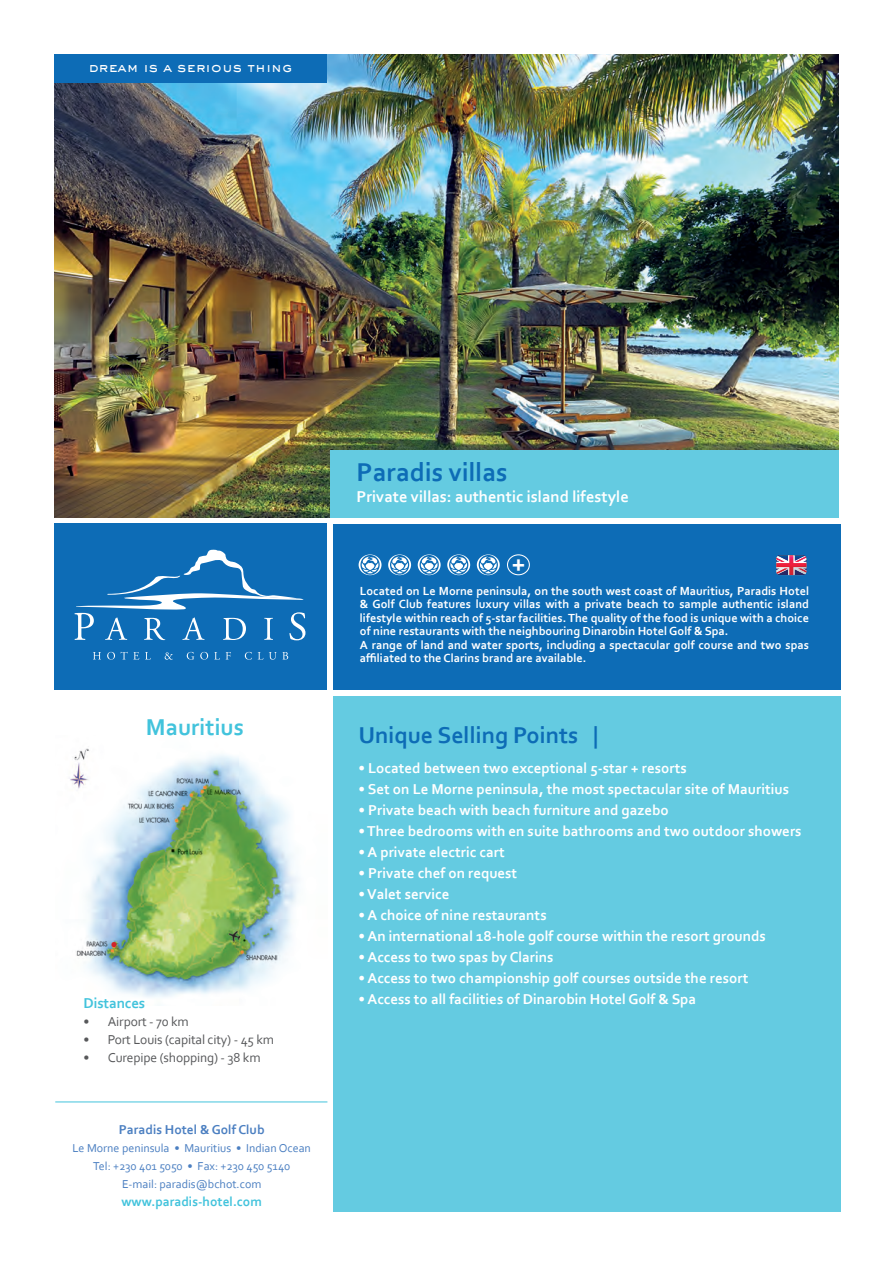
<style>
.page{position:relative;width:893px;height:1263px;background:#fff}
.page>*{position:absolute;margin:0;border:0;box-sizing:border-box;transform-origin:0 0}
.t1{font:700 27px "Corbel";color:#0d6cb6}
.t2{font:700 26.85px "Corbel";color:#fff}
.t3{font:700 24px "Corbel";color:#0d6cb6}
.t4{font:700 24px "Corbel";color:#42c3dc}
.t5{font:700 16.5px "Corbel";color:#fff}
.t6{font:16.5px "Corbel";color:#d1232a}
.t7{font:700 15px "Corbel";color:#fff}
.t8{font:700 15px "Corbel";letter-spacing:-.01em;color:#42c3dc}
.t9{font:13.5px "Corbel";letter-spacing:-.01em;color:#57585a}
.t10{font:700 13.5px "Corbel";color:#4b7fc1}
.t11{font:700 13.5px "Corbel";color:#42c3dc}
.t12{font:500 13.5px "Sackers Gothic";color:#fff}
.t13{font:700 12.3px/13.5px "Corbel";color:#fff}
.t14{font:12px/18px "Corbel";color:#4b7fc1;text-align:center}
</style>
<div class="page">
<img style="left:54px;top:54px;width:784px;height:464px">
<div style="left:331px;top:450px;width:508px;height:68px;background:#64cbe1"></div>
<div style="left:333px;top:696px;width:507px;height:515px;background:#64cbe1"></div>
<div style="left:333px;top:524px;width:507px;height:166px;background:#0d6cb6"></div>
<svg style="left:776px;top:555px;width:31px;height:21px"></svg>
<img style="left:777px;top:556px;width:29px;height:10px">
<div style="left:54px;top:54px;width:272px;height:29px;background:#0d6cb6"></div>
<div style="left:54px;top:524px;width:272px;height:166px;background:#0d6cb6"></div>
<svg style="left:93px;top:652px;width:8px;height:7px"></svg>
<svg style="left:107px;top:652px;width:32px;height:8px"></svg>
<svg style="left:165px;top:652px;width:8px;height:8px"></svg>
<svg style="left:187px;top:652px;width:7px;height:8px"></svg>
<svg style="left:200px;top:652px;width:8px;height:8px"></svg>
<svg style="left:214px;top:652px;width:6px;height:7px"></svg>
<svg style="left:226px;top:652px;width:5px;height:7px"></svg>
<svg style="left:245px;top:652px;width:7px;height:8px"></svg>
<svg style="left:258px;top:652px;width:5px;height:7px"></svg>
<svg style="left:269px;top:652px;width:19px;height:8px"></svg>
<svg style="left:74px;top:549px;width:232px;height:91px"></svg>
<img style="left:70px;top:748px;width:229px;height:250px">
<hr style="left:55px;top:1101px;width:272px;height:1px;background:#42c3dc">
<svg style="left:359px;top:554px;width:22px;height:21px"></svg>
<svg style="left:388px;top:554px;width:23px;height:21px"></svg>
<svg style="left:418px;top:554px;width:23px;height:21px"></svg>
<svg style="left:447px;top:554px;width:23px;height:21px"></svg>
<svg style="left:477px;top:554px;width:23px;height:21px"></svg>
<div style="left:507px;top:554px;width:23px;height:21px;border:1px solid #fff;border-radius:50%"></div>
<p class="t12" style="left:88px;top:58px;width:205px">dream is a serious thing</p>
<h3 class="t4" style="left:146px;top:712px;width:99px">Mauritius</h3>
<p class="t6" style="left:111px;top:935px;width:9px">•</p>
<p class="t8" style="left:84px;top:994px;width:63px">Distances</p>
<p class="t9" style="left:84px;top:1013px;width:107px">• Airport - 70 km</p>
<p class="t9" style="left:84px;top:1031px;width:192px">• Port Louis (capital city) - 45 km</p>
<p class="t9" style="left:84px;top:1049px;width:178px">• Curepipe (shopping) - 38 km</p>
<p class="t10" style="left:119px;top:1121px;width:147px">Paradis Hotel &amp; Golf Club</p>
<p class="t14" style="left:72px;top:1139px;width:240px">Le Morne peninsula • Mauritius • Indian Ocean<br>Tel: +230 401 5050 • Fax: +230 450 5140<br>E-mail: paradis@bchot.com</p>
<p class="t11" style="left:121px;top:1193px;width:142px">www.paradis-hotel.com</p>
<h1 class="t1" style="left:356px;top:456px;width:153px">Paradis villas</h1>
<p class="t5" style="left:356px;top:487px;width:274px">Private villas: authentic island lifestyle</p>
<h2 class="t2" style="left:511px;top:546px;width:16px">+</h2>
<p class="t13" style="left:360px;top:584px;width:451px">Located on Le Morne peninsula, on the south west coast of Mauritius, Paradis Hotel &amp; Golf Club features luxury villas with a private beach to sample authentic island lifestyle within reach of 5-star facilities. The quality of the food is unique with a choice of nine restaurants with the neighbouring Dinarobin Hotel Golf &amp; Spa.<br>A range of land and water sports, including a spectacular golf course and two spas affiliated to the Clarins brand are available.</p>
<h3 class="t3" style="left:358px;top:720px;width:242px">Unique Selling Points |</h3>
<p class="t7" style="left:358px;top:759px;width:330px">• Located between two exceptional 5-star + resorts</p>
<p class="t7" style="left:358px;top:780px;width:432px">• Set on Le Morne peninsula, the most spectacular site of Mauritius</p>
<p class="t7" style="left:358px;top:801px;width:312px">• Private beach with beach furniture and gazebo</p>
<p class="t7" style="left:358px;top:822px;width:445px">• Three bedrooms with en suite bathrooms and two outdoor showers</p>
<p class="t7" style="left:358px;top:843px;width:148px">• A private electric cart</p>
<p class="t7" style="left:358px;top:864px;width:160px">• Private chef on request</p>
<p class="t7" style="left:358px;top:885px;width:92px">• Valet service</p>
<p class="t7" style="left:358px;top:906px;width:190px">• A choice of nine restaurants</p>
<p class="t7" style="left:358px;top:927px;width:409px">• An international 18-hole golf course within the resort grounds</p>
<p class="t7" style="left:358px;top:948px;width:197px">• Access to two spas by Clarins</p>
<p class="t7" style="left:358px;top:969px;width:391px">• Access to two championship golf courses outside the resort</p>
<p class="t7" style="left:358px;top:990px;width:339px">• Access to all facilities of Dinarobin Hotel Golf &amp; Spa</p>
</div>
